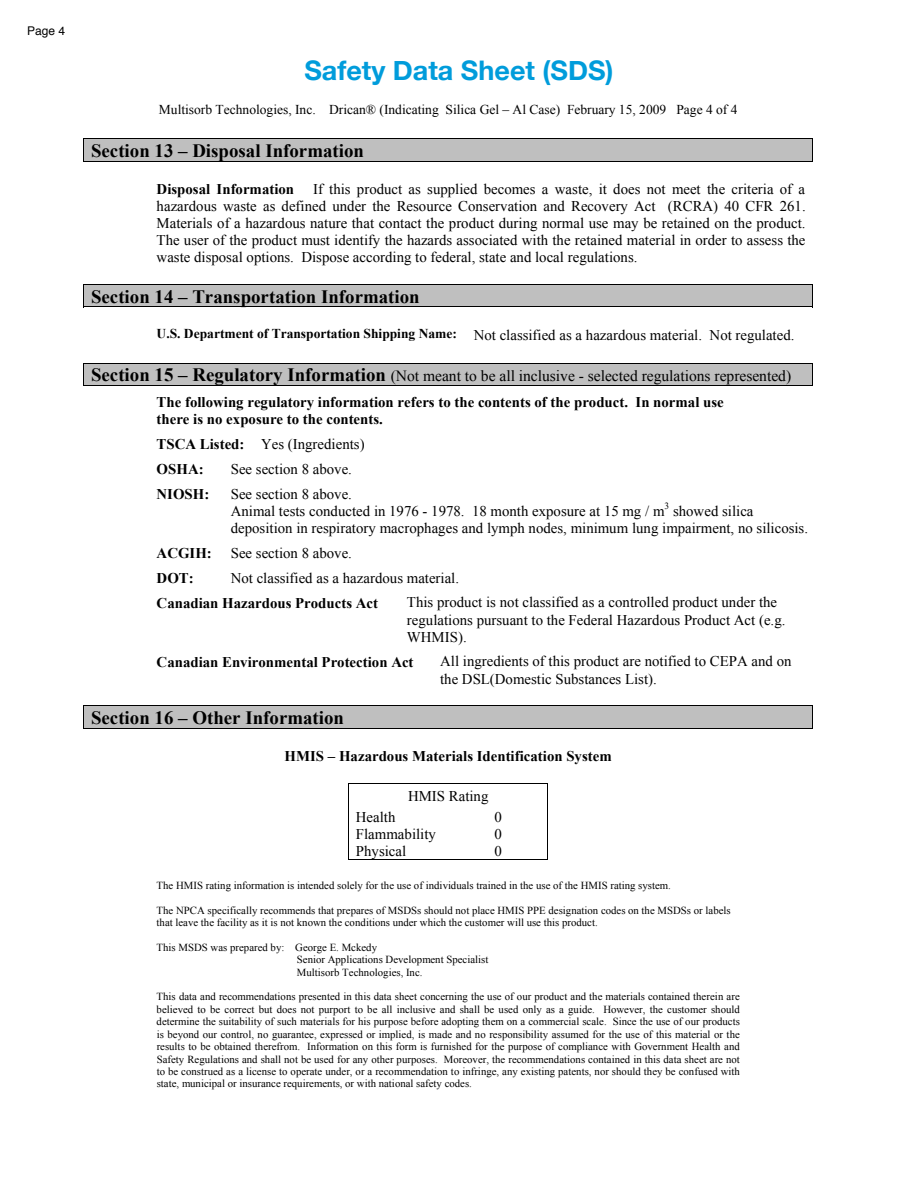
<style>
.page{position:relative;width:918px;height:1188px;background:#fff}
.page>*{position:absolute;margin:0;border:0;box-sizing:border-box;transform-origin:0 0}
.t1{font:700 27px "Helvetica Neue";color:#009cdb}
.t2{font:700 18.9px "Times New Roman";color:#000}
.t3{font:15.6px "Times New Roman";color:#000}
.t4{font:14.85px/17.1px "Times New Roman";color:#000}
.t5{font:700 14.85px/17.1px "Times New Roman";color:#000}
.t6{font:13.5px "Times New Roman";color:#000}
.t7{font:12px "Helvetica";color:#000}
.t8{font:10.8px/12.5px "Times New Roman";color:#000}
.t9{font:9.45px "Times New Roman";color:#000}
.s1{font-weight:700;font-size:13.5px}
.s2{font-weight:700;font-size:18.9px}
.s3{font-weight:400}
</style>
<div class="page">
<div style="left:91px;top:139px;width:714px;height:22px;background:#bfbfbf"></div>
<hr style="left:83px;top:138px;width:730px;height:1px;background:#000">
<svg style="left:83px;top:139px;width:1px;height:22px"></svg>
<hr style="left:83px;top:161px;width:729px;height:1px;background:#000">
<svg style="left:812px;top:139px;width:1px;height:23px"></svg>
<div style="left:91px;top:285px;width:714px;height:22px;background:#bfbfbf"></div>
<hr style="left:83px;top:284px;width:730px;height:1px;background:#000">
<svg style="left:83px;top:285px;width:1px;height:22px"></svg>
<hr style="left:83px;top:307px;width:729px;height:1px;background:#000">
<svg style="left:812px;top:285px;width:1px;height:23px"></svg>
<div style="left:91px;top:363px;width:714px;height:22px;background:#bfbfbf"></div>
<hr style="left:83px;top:363px;width:730px;height:1px;background:#000">
<svg style="left:83px;top:364px;width:1px;height:21px"></svg>
<hr style="left:83px;top:385px;width:729px;height:1px;background:#000">
<svg style="left:812px;top:364px;width:1px;height:22px"></svg>
<div style="left:91px;top:706px;width:714px;height:22px;background:#bfbfbf"></div>
<hr style="left:83px;top:706px;width:730px;height:1px;background:#000">
<svg style="left:83px;top:707px;width:1px;height:21px"></svg>
<hr style="left:83px;top:728px;width:729px;height:1px;background:#000">
<svg style="left:812px;top:707px;width:1px;height:22px"></svg>
<hr style="left:348px;top:783px;width:200px;height:1px;background:#000">
<svg style="left:348px;top:784px;width:1px;height:24px"></svg>
<hr style="left:348px;top:808px;width:1px;height:52px;background:#000">
<hr style="left:348px;top:860px;width:200px;height:1px;background:#000">
<hr style="left:548px;top:808px;width:1px;height:52px;background:#000">
<p class="t7" style="left:27px;top:22px;width:40px">Page 4</p>
<h1 class="t1" style="left:304px;top:50px;width:311px">Safety Data Sheet (SDS)</h1>
<p class="t6" style="left:159px;top:100px;width:580px">Multisorb Technologies, Inc. Drican® (Indicating Silica Gel – Al Case) February 15, 2009 Page 4 of 4</p>
<h2 class="t2" style="left:91px;top:137px;width:275px">Section 13 – Disposal Information</h2>
<h3 class="t5" style="left:157px;top:180px;width:139px">Disposal Information</h3>
<p class="t4" style="left:157px;top:180px;width:651px;text-align:justify;text-indent:156px">If this product as supplied becomes a waste, it does not meet the criteria of a hazardous waste as defined under the Resource Conservation and Recovery Act (RCRA) 40 CFR 261.<br>Materials of a hazardous nature that contact the product during normal use may be retained on the product.<br>The user of the product must identify the hazards associated with the retained material in order to assess the waste disposal options. Dispose according to federal, state and local regulations.</p>
<h2 class="t2" style="left:91px;top:283px;width:330px">Section 14 – Transportation Information</h2>
<h3 class="t4" style="left:157px;top:326px;width:639px"><span class="s1">U.S. Department of Transportation Shipping Name:</span> Not classified as a hazardous material. Not regulated.</h3>
<h3 class="t3" style="left:91px;top:365px;width:702px"><span class="s2">Section 15 – Regulatory Information</span> (Not meant to be all inclusive - selected regulations represented)</h3>
<h3 class="t5" style="left:157px;top:393px;width:569px">The following regulatory information refers to the contents of the product. In normal use there is no exposure to the contents.</h3>
<h3 class="t5" style="left:157px;top:431px;width:209px;line-height:24.9px">TSCA Listed: <span class="s3">Yes (Ingredients)<br></span>OSHA:</h3>
<h3 class="t4" style="left:231px;top:460px;width:123px">See section 8 above.</h3>
<h3 class="t5" style="left:157px;top:485px;width:54px">NIOSH:</h3>
<h3 class="t4" style="left:231px;top:485px;width:435px">See section 8 above.<br>Animal tests conducted in 1976 - 1978. 18 month exposure at 15 mg / m</h3>
<p class="t9" style="left:665px;top:500px;width:6px">3</p>
<h3 class="t4" style="left:231px;top:502px;width:579px;text-indent:442px">showed silica deposition in respiratory macrophages and lymph nodes, minimum lung impairment, no silicosis.</h3>
<h3 class="t5" style="left:157px;top:544px;width:57px">ACGIH:</h3>
<h3 class="t4" style="left:231px;top:544px;width:123px">See section 8 above.</h3>
<h3 class="t5" style="left:157px;top:569px;width:39px">DOT:</h3>
<h3 class="t4" style="left:231px;top:569px;width:230px">Not classified as a hazardous material.</h3>
<h3 class="t5" style="left:157px;top:594px;width:223px">Canadian Hazardous Products Act</h3>
<h3 class="t4" style="left:407px;top:594px;width:380px">This product is not classified as a controlled product under the regulations pursuant to the Federal Hazardous Product Act (e.g.<br>WHMIS).</h3>
<h3 class="t5" style="left:157px;top:653px;width:258px">Canadian Environmental Protection Act</h3>
<h3 class="t4" style="left:440px;top:653px;width:353px">All ingredients of this product are notified to CEPA and on the DSL(Domestic Substances List).</h3>
<h2 class="t2" style="left:91px;top:704px;width:255px">Section 16 – Other Information</h2>
<h3 class="t5" style="left:285px;top:747px;width:329px">HMIS – Hazardous Materials Identification System</h3>
<h3 class="t4" style="left:408px;top:788px;width:82px">HMIS Rating</h3>
<h3 class="t4" style="left:356px;top:808px;width:82px">Health<br>Flammability<br>Physical</h3>
<h3 class="t4" style="left:494px;top:808px;width:9px;text-align:justify">0<br>0<br>0</h3>
<p class="t8" style="left:157px;top:879px;width:516px">The HMIS rating information is intended solely for the use of individuals trained in the use of the HMIS rating system.</p>
<p class="t8" style="left:157px;top:904px;width:576px">The NPCA specifically recommends that prepares of MSDSs should not place HMIS PPE designation codes on the MSDSs or labels that leave the facility as it is not known the conditions under which the customer will use this product.</p>
<p class="t8" style="left:297px;top:941px;width:193px;text-indent:-140px">This MSDS was prepared by: George E. Mckedy<br>Senior Applications Development Specialist<br>Multisorb Technologies, Inc.</p>
<p class="t8" style="left:157px;top:990px;width:585px;text-align:justify">This data and recommendations presented in this data sheet concerning the use of our product and the materials contained therein are believed to be correct but does not purport to be all inclusive and shall be used only as a guide. However, the customer should determine the suitability of such materials for his purpose before adopting them on a commercial scale. Since the use of our products is beyond our control, no guarantee, expressed or implied, is made and no responsibility assumed for the use of this material or the results to be obtained therefrom. Information on this form is furnished for the purpose of compliance with Government Health and Safety Regulations and shall not be used for any other purposes. Moreover, the recommendations contained in this data sheet are not to be construed as a license to operate under, or a recommendation to infringe, any existing patents, nor should they be confused with state, municipal or insurance requirements, or with national safety codes.</p>
</div>
